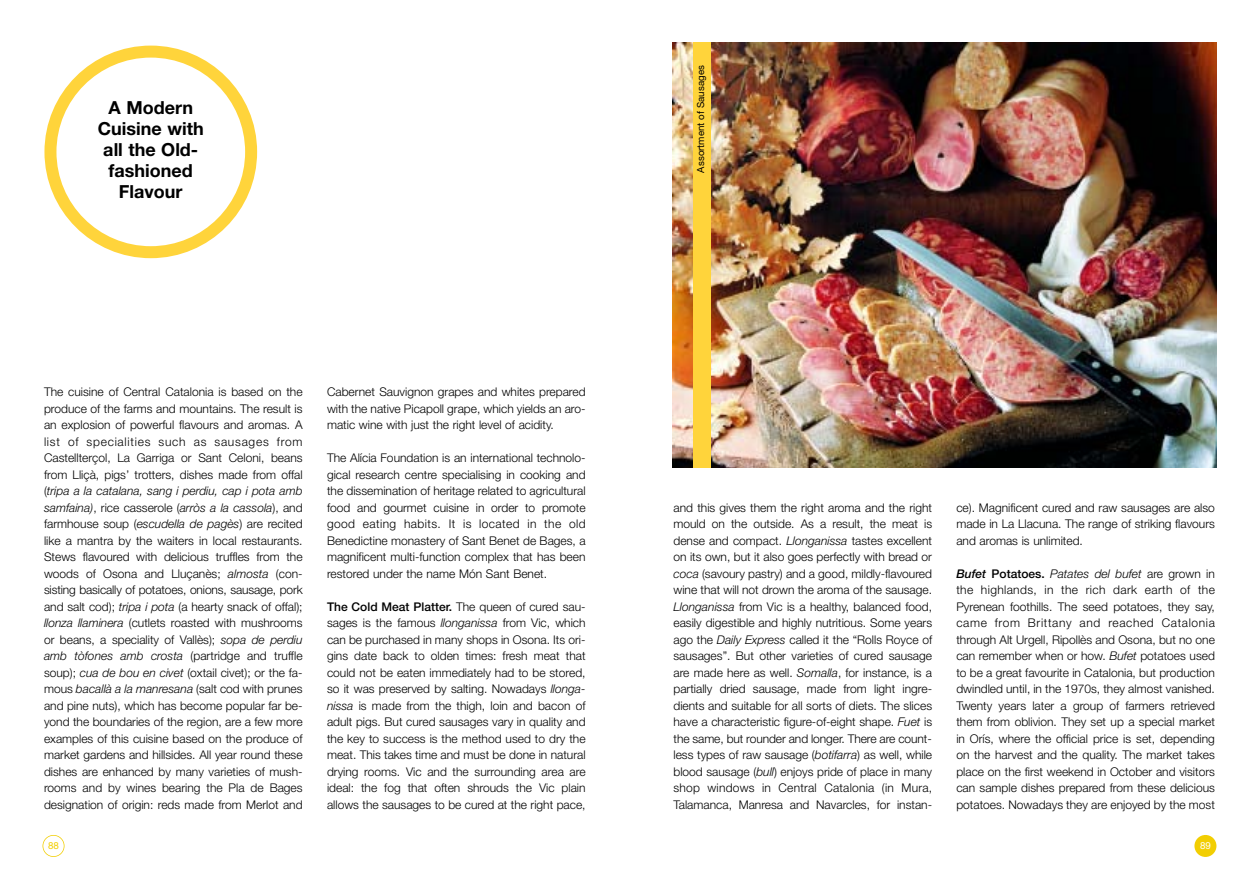
<style>
.page{position:relative;width:1259px;height:893px;background:#fff}
.page>*{position:absolute;margin:0;border:0;box-sizing:border-box;transform-origin:0 0}
.t1{font:700 18px/21px "Helvetica Neue";color:#000;text-align:center}
.t2{font:300 12px/16.5px "Helvetica Neue";color:#000;text-align:justify}
.t3{font:9.75px "Helvetica Neue";color:#000}
.t4{font:9.75px "Helvetica Neue";color:#f2ce02}
.t5{font:9.75px "Helvetica Neue";color:#fff}
.s1{font-style:italic}
.s2{font-weight:500}
.s3{font-weight:500;font-style:italic}
</style>
<div class="page">
<svg style="left:44px;top:46px;width:213px;height:212px"></svg>
<div style="left:43px;top:835px;width:21px;height:22px;border:2px solid #f2ce02;border-radius:50%"></div>
<div style="left:1194px;top:835px;width:22px;height:22px;background:#f2ce02;border-radius:50%"></div>
<img style="left:672px;top:43px;width:544px;height:425px">
<div style="left:693px;top:43px;width:17px;height:425px;background:#ffd43b"></div>
<h1 class="t1" style="left:98px;top:99px;width:107px">A Modern<br>Cuisine with all the Old&shy;fashioned<br>Flavour</h1>
<p class="t2" style="left:44px;top:383px;width:260px">The cuisine of Central Catalonia is based on the produce of the farms and mountains. The result is an explosion of powerful flavours and aromas. A list of specialities such as sausages from Castellterçol, La Garriga or Sant Celoni, beans from Lliçà, pigs’ trotters, dishes made from offal (<span class="s1">tripa a la catalana, sang i perdiu, cap i pota amb samfaina)</span>, rice casserole (<span class="s1">arròs a la cassola</span>), and farmhouse soup (<span class="s1">escudella de pagès</span>) are recited like a mantra by the waiters in local restaurants.<br>Stews flavoured with delicious truffles from the woods of Osona and Lluçanès; <span class="s1">almosta</span> (con&shy;sisting basically of potatoes, onions, sausage, pork and salt cod); <span class="s1">tripa i pota</span> (a hearty snack of offal); <span class="s1">llonza llaminera</span> (cutlets roasted with mushrooms or beans, a speciality of Vallès); <span class="s1">sopa de perdiu amb tòfones amb crosta</span> (partridge and truffle soup); <span class="s1">cua de bou en civet</span> (oxtail civet); or the fa&shy;mous <span class="s1">bacallà a la manresana</span> (salt cod with prunes and pine nuts), which has become popular far be&shy;yond the boundaries of the region, are a few more examples of this cuisine based on the produce of market gardens and hillsides. All year round these dishes are enhanced by many varieties of mush&shy;rooms and by wines bearing the Pla de Bages designation of origin: reds made from Merlot and</p>
<p class="t2" style="left:327px;top:383px;width:260px">Cabernet Sauvignon grapes and whites prepared with the native Picapoll grape, which yields an aro&shy;matic wine with just the right level of acidity.</p>
<p class="t2" style="left:327px;top:449px;width:260px">The Alícia Foundation is an international technolo&shy;gical research centre specialising in cooking and the dissemination of heritage related to agricultural food and gourmet cuisine in order to promote good eating habits. It is located in the old Benedictine monastery of Sant Benet de Bages, a magnificent multi-function complex that has been restored under the name Món Sant Benet.</p>
<p class="t2" style="left:327px;top:598px;width:260px"><span class="s2">The Cold Meat Platter.</span> The queen of cured sau&shy;sages is the famous <span class="s1">llonganissa</span> from Vic, which can be purchased in many shops in Osona. Its ori&shy;gins date back to olden times: fresh meat that could not be eaten immediately had to be stored, so it was preserved by salting. Nowadays <span class="s1">llonga&shy;nissa</span> is made from the thigh, loin and bacon of adult pigs. But cured sausages vary in quality and the key to success is the method used to dry the meat. This takes time and must be done in natural drying rooms. Vic and the surrounding area are ideal: the fog that often shrouds the Vic plain allows the sausages to be cured at the right pace,</p>
<p class="t3" style="left:697px;top:173px;width:109px;rotate:-90deg">Assortment of Sausages</p>
<p class="t2" style="left:673px;top:499px;width:260px">and this gives them the right aroma and the right mould on the outside. As a result, the meat is dense and compact. <span class="s1">Llonganissa</span> tastes excellent on its own, but it also goes perfectly with bread or <span class="s1">coca</span> (savoury pastry) and a good, mildly-flavoured wine that will not drown the aroma of the sausage.<br><span class="s1">Llonganissa</span> from Vic is a healthy, balanced food, easily digestible and highly nutritious. Some years ago the <span class="s1">Daily Express</span> called it the “Rolls Royce of sausages”. But other varieties of cured sausage are made here as well. <span class="s1">Somalla</span>, for instance, is a partially dried sausage, made from light ingre&shy;dients and suitable for all sorts of diets. The slices have a characteristic figure-of-eight shape. <span class="s1">Fuet</span> is the same, but rounder and longer. There are count&shy;less types of raw sausage (<span class="s1">botifarra</span>) as well, while blood sausage (<span class="s1">bull</span>) enjoys pride of place in many shop windows in Central Catalonia (in Mura, Talamanca, Manresa and Navarcles, for instan-</p>
<p class="t2" style="left:956px;top:499px;width:260px">ce). Magnificent cured and raw sausages are also made in La Llacuna. The range of striking flavours and aromas is unlimited.</p>
<p class="t2" style="left:956px;top:565px;width:260px"><span class="s3">Bufet</span> <span class="s2">Potatoes.</span> <span class="s1">Patates del bufet</span> are grown in the highlands, in the rich dark earth of the Pyrenean foothills. The seed potatoes, they say, came from Brittany and reached Catalonia through Alt Urgell, Ripollès and Osona, but no one can remember when or how. <span class="s1">Bufet</span> potatoes used to be a great favourite in Catalonia, but production dwindled until, in the 1970s, they almost vanished.<br>Twenty years later a group of farmers retrieved them from oblivion. They set up a special market in Orís, where the official price is set, depending on the harvest and the quality. The market takes place on the first weekend in October and visitors can sample dishes prepared from these delicious potatoes. Nowadays they are enjoyed by the most</p>
<p class="t4" style="left:48px;top:842px;width:12px">88</p>
<p class="t5" style="left:1200px;top:842px;width:12px">89</p>
</div>
